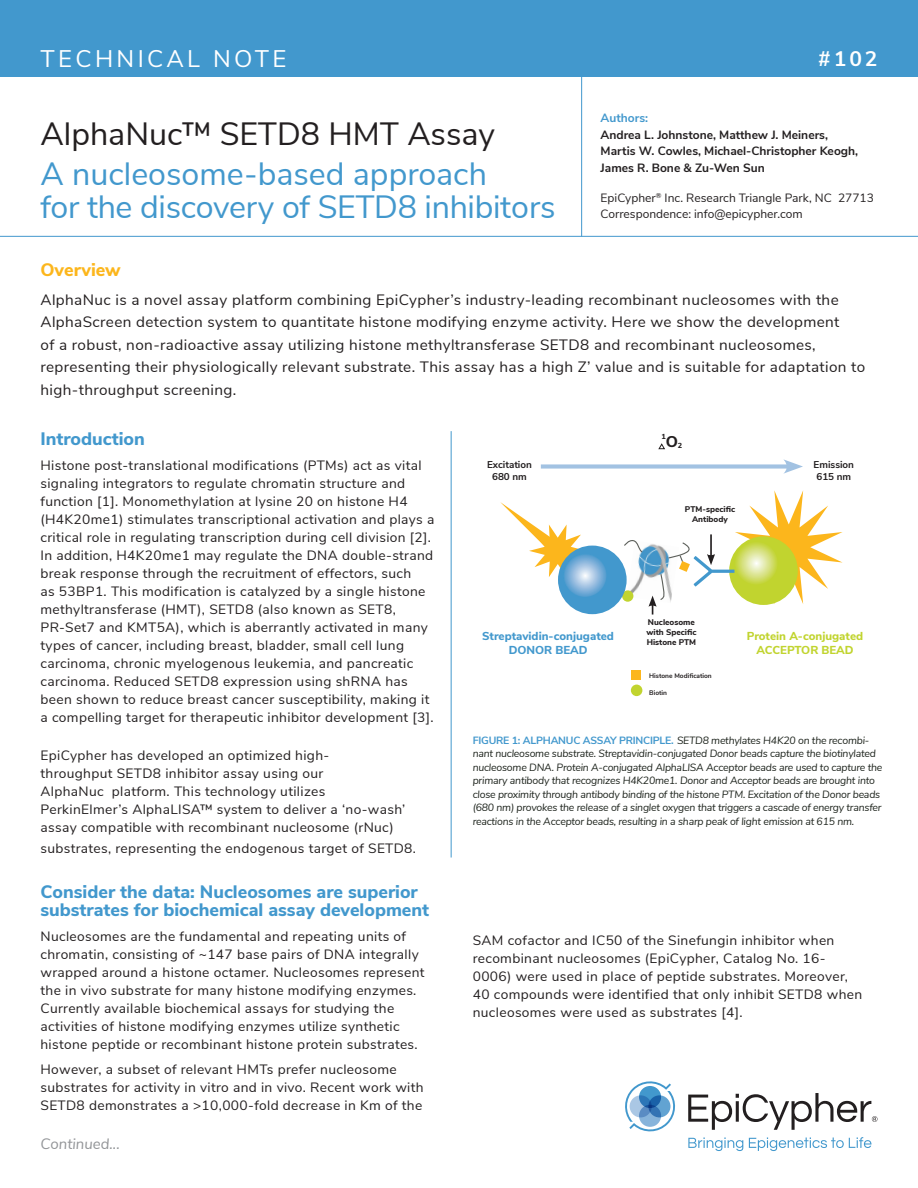
<style>
.page{position:relative;width:918px;height:1188px;background:#fff}
.page>*{position:absolute;margin:0;border:0;box-sizing:border-box;transform-origin:0 0}
.t1{font:32.1px/33px "Nunito Sans";letter-spacing:-.005em;color:#4298cd}
.t2{font:32.1px "Nunito Sans";color:#231f20}
.t3{font:24px "Nunito Sans";letter-spacing:.14em;color:#fff}
.t4{font:700 21px "Nunito Sans";color:#fff}
.t5{font:800 18px/18px "Nunito Sans";color:#4298cd}
.t6{font:800 18px "Nunito Sans";color:#fcb61c}
.t7{font:800 15.6px "Nunito Sans";color:#231f20}
.t8{font:15px/22.5px "Nunito Sans";letter-spacing:.025em;color:#231f20}
.t9{font:italic 15px "Nunito Sans";color:#939598}
.t10{font:13.5px/18px "Nunito Sans";letter-spacing:.025em;color:#231f20}
.t11{font:700 12px/16.5px "Nunito Sans";color:#231f20}
.t12{font:12px/16.5px "Nunito Sans";color:#231f20}
.t13{font:800 11.55px "Nunito Sans";color:#4298cd}
.t14{font:800 11.55px/13.8px "Nunito Sans";color:#c1d42f;text-align:center}
.t15{font:italic 10.5px/13.5px "Nunito Sans";letter-spacing:-.02em;color:#1f251e}
.t16{font:700 9.9px "Nunito Sans";color:#231f20}
.t17{font:800 8.25px "Nunito Sans";color:#231f20}
.t18{font:800 7.35px "Nunito Sans";color:#231f20}
.t19{font:700 6.6px "Nunito Sans";color:#231f20}
.s1{color:#4298cd}
.s2{font-weight:700;font-style:normal;color:#4298cd}
</style>
<div class="page">
<hr style="left:581px;top:66px;width:1px;height:171px;background:#4298cd">
<hr style="left:0;top:236px;width:918px;height:1px;background:#4298cd">
<div style="left:0;top:0;width:918px;height:77px;background:#4298cd"></div>
<svg style="left:625px;top:1081px;width:50px;height:50px"></svg>
<svg style="left:688px;top:1137px;width:55px;height:14px"></svg>
<svg style="left:749px;top:1137px;width:122px;height:14px"></svg>
<svg style="left:688px;top:1093px;width:190px;height:37px"></svg>
<hr style="left:451px;top:431px;width:1px;height:427px;background:#4298cd">
<div style="left:622px;top:590px;width:11px;height:12px;background:#d2e06b;border-radius:50%"></div>
<svg style="left:500px;top:502px;width:86px;height:75px"></svg>
<div style="left:558px;top:546px;width:69px;height:68px;background:#4298cd;border-radius:50%"></div>
<svg style="left:563px;top:553px;width:44px;height:44px;background:#84b5db"></svg>
<div style="left:631px;top:685px;width:11px;height:11px;background:#c1d42f;border-radius:50%"></div>
<svg style="left:623px;top:490px;width:220px;height:125px"></svg>
<div style="left:541px;top:464px;width:250px;height:5px;background:#a2c2e2"></div>
<svg style="left:783px;top:459px;width:20px;height:15px"></svg>
<svg style="left:658px;top:443px;width:7px;height:6px"></svg>
<div style="left:631px;top:670px;width:10px;height:10px;background:#fcb61c"></div>
<p class="t3" style="left:40px;top:41px;width:247px">TECHNICAL NOTE</p>
<p class="t4" style="left:818px;top:43px;width:61px">#102</p>
<p class="t2" style="left:40px;top:111px;width:456px">AlphaNuc™ SETD8 HMT Assay</p>
<p class="t1" style="left:40px;top:155px;width:517px">A nucleosome-based approach<br>for the discovery of SETD8 inhibitors</p>
<p class="t11" style="left:601px;top:109px;width:259px"><span class="s1">Authors:<br></span>Andrea L. Johnstone, Matthew J. Meiners,<br>Martis W. Cowles, Michael-Christopher Keogh,<br>James R. Bone &amp; Zu-Wen Sun</p>
<p class="t12" style="left:601px;top:189px;width:275px">EpiCypher<sup>®</sup> Inc. Research Triangle Park, NC 27713<br>Correspondence: info@epicypher.com</p>
<p class="t6" style="left:40px;top:256px;width:82px">Overview</p>
<p class="t8" style="left:40px;top:287px;width:826px">AlphaNuc is a novel assay platform combining EpiCypher’s industry-leading recombinant nucleosomes with the AlphaScreen detection system to quantitate histone modifying enzyme activity. Here we show the development<br>of a robust, non-radioactive assay utilizing histone methyltransferase SETD8 and recombinant nucleosomes, representing their physiologically relevant substrate. This assay has a high Z’ value and is suitable for adaptation to high-throughput screening.</p>
<p class="t5" style="left:40px;top:429px;width:106px">Introduction</p>
<p class="t10" style="left:40px;top:456px;width:395px">Histone post-translational modifications (PTMs) act as vital signaling integrators to regulate chromatin structure and function [1]. Monomethylation at lysine 20 on histone H4 (H4K20me1) stimulates transcriptional activation and plays a critical role in regulating transcription during cell division [2].<br>In addition, H4K20me1 may regulate the DNA double-strand break response through the recruitment of effectors, such<br>as 53BP1. This modification is catalyzed by a single histone methyltransferase (HMT), SETD8 (also known as SET8, PR-Set7 and KMT5A), which is aberrantly activated in many types of cancer, including breast, bladder, small cell lung carcinoma, chronic myelogenous leukemia, and pancreatic carcinoma. Reduced SETD8 expression using shRNA has been shown to reduce breast cancer susceptibility, making it a compelling target for therapeutic inhibitor development [3].</p>
<p class="t10" style="left:40px;top:746px;width:366px">EpiCypher has developed an optimized high-<br>throughput SETD8 inhibitor assay using our<br>AlphaNuc platform. This technology utilizes PerkinElmer’s AlphaLISA™ system to deliver a ‘no-wash’ assay compatible with recombinant nucleosome (rNuc)</p>
<p class="t10" style="left:40px;top:839px;width:377px">substrates, representing the endogenous target of SETD8.</p>
<p class="t5" style="left:40px;top:882px;width:390px">Consider the data: Nucleosomes are superior substrates for biochemical assay development</p>
<p class="t10" style="left:40px;top:927px;width:386px">Nucleosomes are the fundamental and repeating units of chromatin, consisting of ~147 base pairs of DNA integrally wrapped around a histone octamer. Nucleosomes represent the in vivo substrate for many histone modifying enzymes.<br>Currently available biochemical assays for studying the activities of histone modifying enzymes utilize synthetic histone peptide or recombinant histone protein substrates.</p>
<p class="t10" style="left:40px;top:1059px;width:385px">However, a subset of relevant HMTs prefer nucleosome substrates for activity in vitro and in vivo. Recent work with<br>SETD8 demonstrates a &gt;10,000-fold decrease in Km of the</p>
<p class="t9" style="left:40px;top:1133px;width:81px">Continued...</p>
<p class="t16" style="left:487px;top:457px;width:46px">Excitation</p>
<p class="t16" style="left:492px;top:469px;width:36px">680 nm</p>
<p class="t18" style="left:661px;top:431px;width:6px">1</p>
<p class="t7" style="left:666px;top:430px;width:18px">O<sub>2</sub></p>
<p class="t17" style="left:685px;top:503px;width:52px">PTM-specific</p>
<p class="t17" style="left:692px;top:513px;width:37px">Antibody</p>
<p class="t16" style="left:814px;top:457px;width:42px">Emission</p>
<p class="t16" style="left:816px;top:469px;width:36px">615 nm</p>
<p class="t13" style="left:482px;top:628px;width:133px">Streptavidin-conjugated</p>
<p class="t13" style="left:509px;top:642px;width:80px">DONOR BEAD</p>
<p class="t17" style="left:648px;top:616px;width:48px">Nucleosome</p>
<p class="t17" style="left:646px;top:626px;width:52px">with Specific</p>
<p class="t17" style="left:647px;top:636px;width:51px">Histone PTM</p>
<p class="t19" style="left:649px;top:671px;width:64px">Histone Modification</p>
<p class="t19" style="left:649px;top:688px;width:19px">Biotin</p>
<p class="t14" style="left:747px;top:629px;width:118px">Protein A-conjugated<br>ACCEPTOR BEAD</p>
<p class="t15" style="left:473px;top:733px;width:411px"><span class="s2">FIGURE 1: ALPHANUC ASSAY PRINCIPLE.</span> SETD8 methylates H4K20 on the recombi&shy;nant nucleosome substrate. Streptavidin-conjugated Donor beads capture the biotinylated nucleosome DNA. Protein A-conjugated AlphaLISA Acceptor beads are used to capture the primary antibody that recognizes H4K20me1. Donor and Acceptor beads are brought into close proximity through antibody binding of the histone PTM. Excitation of the Donor beads (680 nm) provokes the release of a singlet oxygen that triggers a cascade of energy transfer reactions in the Acceptor beads, resulting in a sharp peak of light emission at 615 nm.</p>
<p class="t10" style="left:473px;top:930px;width:391px">SAM cofactor and IC50 of the Sinefungin inhibitor when recombinant nucleosomes (EpiCypher, Catalog No. 16- 0006) were used in place of peptide substrates. Moreover, 40 compounds were identified that only inhibit SETD8 when nucleosomes were used as substrates [4].</p>
</div>
